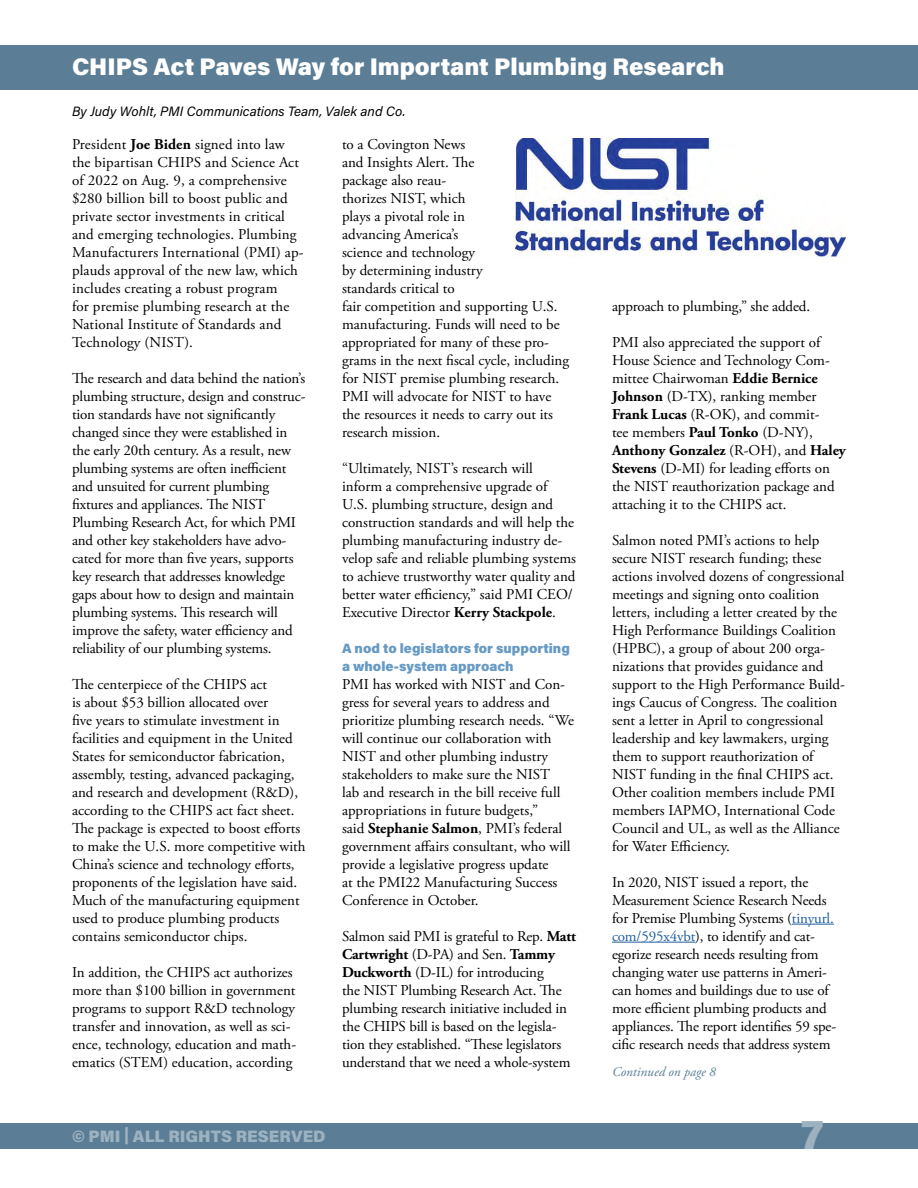
<style>
.page{position:relative;width:918px;height:1188px;background:#fff}
.page>*{position:absolute;margin:0;border:0;box-sizing:border-box;transform-origin:0 0}
.t1{font:900 40.5px "Acumin Pro";color:#9db2c0}
.inside_headline{font:900 24px "Acumin Pro";color:#fff}
.t2{font:900 16.5px "Acumin Pro";color:#9db2c0}
.body{font:15px/18px "Adobe Garamond Pro";color:#000}
.firstlinebold{font:900 13.5px/18px "Acumin Pro";color:#679ac3}
.byline{font:italic 13.5px "Acumin Pro";color:#000}
.t3{font:italic 13.5px "Adobe Garamond Pro";color:#5b7e96}
.s1{font-weight:700}
.s2{color:#215e9e}
</style>
<div class="page">
<div style="left:0;top:45px;width:918px;height:45px;background:#5b7e96"></div>
<div style="left:0;top:1123px;width:918px;height:25px;background:#5b7e96"></div>
<hr style="left:792px;top:924px;width:42px;height:1px;background:#215e9e">
<hr style="left:612px;top:942px;width:83px;height:1px;background:#215e9e">
<img style="left:515px;top:138px;width:331px;height:119px">
<p class="inside_headline" style="left:72px;top:49px;width:654px">CHIPS Act Paves Way for Important Plumbing Research</p>
<p class="byline" style="left:72px;top:102px;width:335px">By Judy Wohlt, PMI Communications Team, Valek and Co.</p>
<p class="body" style="left:72px;top:136px;width:233px">President <span class="s1">Joe Biden</span> signed into law the bipartisan CHIPS and Science Act of 2022 on Aug. 9, a comprehensive $280 billion bill to boost public and private sector investments in critical and emerging technologies. Plumbing Manufacturers International (PMI) ap&shy;plauds approval of the new law, which includes creating a robust program<br>for premise plumbing research at the National Institute of Standards and Technology (NIST).</p>
<p class="body" style="left:72px;top:370px;width:235px">The research and data behind the nation’s plumbing structure, design and construc&shy;tion standards have not significantly changed since they were established in the early 20th century. As a result, new plumbing systems are often inefficient and unsuited for current plumbing fixtures and appliances. The NIST Plumbing Research Act, for which PMI and other key stakeholders have advo&shy;cated for more than five years, supports key research that addresses knowledge gaps about how to design and maintain plumbing systems. This research will improve the safety, water efficiency and reliability of our plumbing systems.</p>
<p class="body" style="left:72px;top:676px;width:235px">The centerpiece of the CHIPS act<br>is about $53 billion allocated over<br>five years to stimulate investment in facilities and equipment in the United States for semiconductor fabrication, assembly, testing, advanced packaging, and research and development (R&amp;D), according to the CHIPS act fact sheet.<br>The package is expected to boost efforts to make the U.S. more competitive with China’s science and technology efforts, proponents of the legislation have said.<br>Much of the manufacturing equipment used to produce plumbing products contains semiconductor chips.</p>
<p class="body" style="left:72px;top:964px;width:226px">In addition, the CHIPS act authorizes more than $100 billion in government programs to support R&amp;D technology transfer and innovation, as well as sci&shy;ence, technology, education and math&shy;ematics (STEM) education, according</p>
<p class="body" style="left:342px;top:136px;width:229px">to a Covington News<br>and Insights Alert. The<br>package also reau-<br>thorizes NIST, which<br>plays a pivotal role in<br>advancing America’s<br>science and technology<br>by determining industry<br>standards critical to<br>fair competition and supporting U.S. manufacturing. Funds will need to be appropriated for many of these pro&shy;grams in the next fiscal cycle, including for NIST premise plumbing research.<br>PMI will advocate for NIST to have the resources it needs to carry out its research mission.</p>
<p class="body" style="left:342px;top:460px;width:235px">“Ultimately, NIST’s research will inform a comprehensive upgrade of U.S. plumbing structure, design and construction standards and will help the plumbing manufacturing industry de&shy;velop safe and reliable plumbing systems to achieve trustworthy water quality and better water efficiency,” said PMI CEO/ Executive Director <span class="s1">Kerry Stackpole</span>.</p>
<p class="firstlinebold" style="left:342px;top:638px;width:229px">A nod to legislators for supporting a whole-system approach</p>
<p class="body" style="left:342px;top:676px;width:233px">PMI has worked with NIST and Con&shy;gress for several years to address and prioritize plumbing research needs. “We will continue our collaboration with NIST and other plumbing industry stakeholders to make sure the NIST<br>lab and research in the bill receive full appropriations in future budgets,”<br>said <span class="s1">Stephanie Salmon</span>, PMI’s federal government affairs consultant, who will provide a legislative progress update<br>at the PMI22 Manufacturing Success Conference in October.</p>
<p class="body" style="left:342px;top:928px;width:236px">Salmon said PMI is grateful to Rep. <span class="s1">Matt Cartwright</span> (D-PA) and Sen. <span class="s1">Tammy Duckworth</span> (D-IL) for introducing<br>the NIST Plumbing Research Act. The plumbing research initiative included in the CHIPS bill is based on the legisla&shy;tion they established. “These legislators understand that we need a whole-system</p>
<p class="body" style="left:612px;top:297px;width:200px">approach to plumbing,” she added.</p>
<p class="body" style="left:612px;top:333px;width:235px">PMI also appreciated the support of House Science and Technology Com&shy;mittee Chairwoman <span class="s1">Eddie Bernice Johnson</span> (D-TX), ranking member <span class="s1">Frank Lucas</span> (R-OK), and commit-<br>tee members <span class="s1">Paul Tonko</span> (D-NY), <span class="s1">Anthony Gonzalez</span> (R-OH), and <span class="s1">Haley Stevens</span> (D-MI) for leading efforts on the NIST reauthorization package and attaching it to the CHIPS act.</p>
<p class="body" style="left:612px;top:531px;width:235px">Salmon noted PMI’s actions to help secure NIST research funding; these actions involved dozens of congressional meetings and signing onto coalition letters, including a letter created by the High Performance Buildings Coalition (HPBC), a group of about 200 orga&shy;nizations that provides guidance and support to the High Performance Build&shy;ings Caucus of Congress. The coalition sent a letter in April to congressional leadership and key lawmakers, urging them to support reauthorization of NIST funding in the final CHIPS act.<br>Other coalition members include PMI members IAPMO, International Code Council and UL, as well as the Alliance for Water Efficiency.</p>
<p class="body" style="left:612px;top:873px;width:226px">In 2020, NIST issued a report, the Measurement Science Research Needs for Premise Plumbing Systems (<span class="s2">tinyurl. com/595x4vbt</span>), to identify and cat&shy;egorize research needs resulting from changing water use patterns in Ameri&shy;can homes and buildings due to use of more efficient plumbing products and appliances. The report identifies 59 spe&shy;cific research needs that address system</p>
<p class="t3" style="left:612px;top:1064px;width:106px">Continued on page 8</p>
<p class="t2" style="left:72px;top:1124px;width:255px">© PMI | ALL RIGHTS RESERVED</p>
<h1 class="t1" style="left:801px;top:1106px;width:24px">7</h1>
</div>
